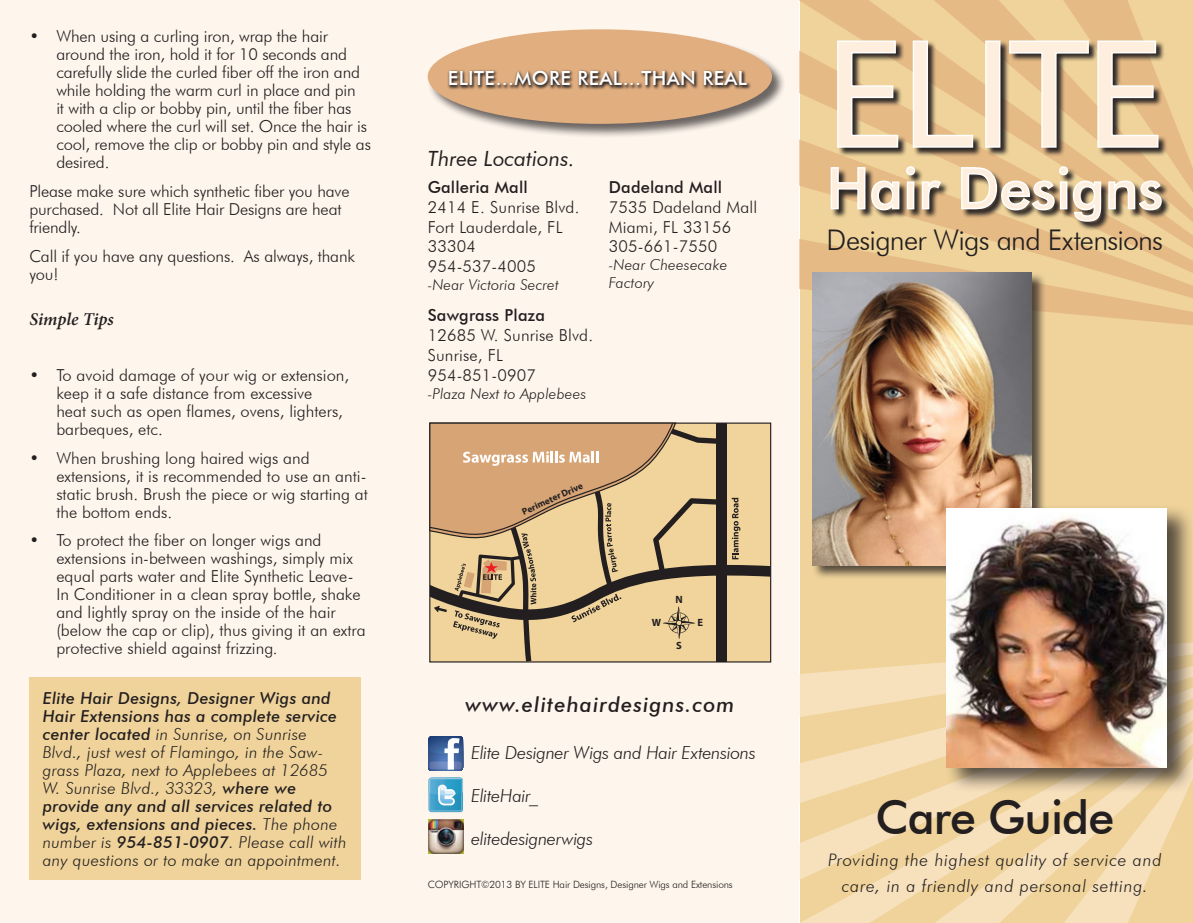
<style>
.page{position:relative;width:1193px;height:923px;background:#fff}
.page>*{position:absolute;margin:0;border:0;box-sizing:border-box;transform-origin:0 0}
.t1{font:156.75px "Myriad Pro";letter-spacing:-.01em;color:#feeedd}
.t2{font:500 57px "Futura BT";letter-spacing:.005em;color:#feeedd}
.t3{font:500 46.5px "Futura BT";letter-spacing:-.02em;color:#231f20}
.t4{font:300 28.5px "Futura BT";letter-spacing:-.03em;color:#231f20}
.t5{font:italic 500 21px "Futura BT";letter-spacing:.05em;color:#231f20}
.t6{font:italic 21px "Futura BT";color:#231f20}
.t7{font:500 19.5px "Futura BT";letter-spacing:.02em;color:#fff}
.t8{font:italic 300 18px "Futura BT";letter-spacing:-.02em;color:#231f20}
.t9{font:italic 600 18px "Minion Pro";color:#231f20}
.t10{font:italic 300 17.25px/25.5px "Futura BT";letter-spacing:.04em;color:#231f20;text-align:center}
.t11{font:300 16.5px/18px "Futura BT";color:#231f20}
.List_Paragraph{font:italic 300 16.5px/18px "Futura BT";letter-spacing:.015em;color:#231f20}
.t12{font:500 16.5px "Futura BT";letter-spacing:.01em;color:#231f20}
.t13{font:italic 300 15px/18px "Futura BT";letter-spacing:.01em;color:#231f20}
.t14{font:700 10.5px "Myriad Pro";color:#231f20}
.t15{font:300 10.05px "Futura BT";letter-spacing:-.01em;color:#231f20}
.t16{font:700 9.3px "Myriad Pro";color:#231f20}
.s1{font-weight:500}
</style>
<div class="page">
<div style="left:0;top:0;width:798px;height:923px;background:#fef5ec"></div>
<div style="left:800px;top:0;width:393px;height:923px;background:#efd39a"></div>
<svg style="left:799px;top:0;width:394px;height:239px"></svg>
<svg style="left:799px;top:239px;width:394px;height:86px"></svg>
<div style="left:831px;top:40px;width:340px;height:191px;background:#231f20;opacity:.95"></div>
<svg style="left:836px;top:40px;width:63px;height:108px"></svg>
<svg style="left:912px;top:40px;width:62px;height:108px"></svg>
<div style="left:985px;top:41px;width:15px;height:107px;border:2px solid #fff"></div>
<svg style="left:1008px;top:40px;width:81px;height:108px"></svg>
<svg style="left:1096px;top:40px;width:63px;height:108px;background:#a48f72"></svg>
<svg style="left:830px;top:165px;width:112px;height:46px"></svg>
<svg style="left:960px;top:165px;width:202px;height:57px"></svg>
<svg style="left:799px;top:727px;width:387px;height:196px"></svg>
<svg style="left:799px;top:662px;width:145px;height:55px"></svg>
<div style="left:427px;top:28px;width:359px;height:110px;background:#231f20;opacity:.75"></div>
<div style="left:428px;top:29px;width:344px;height:95px;background:#e1ae80;border-radius:50%"></div>
<svg style="left:448px;top:70px;width:303px;height:20px"></svg>
<svg style="left:428px;top:736px;width:35px;height:34px"></svg>
<img style="left:429px;top:761px;width:33px;height:8px">
<svg style="left:428px;top:795px;width:35px;height:17px"></svg>
<img style="left:428px;top:777px;width:35px;height:18px">
<img style="left:428px;top:819px;width:35px;height:34px">
<svg style="left:429px;top:422px;width:341px;height:239px;background:#cbae80"></svg>
<div style="left:811px;top:272px;width:235px;height:308px;background:#231f20;opacity:.75"></div>
<img style="left:812px;top:272px;width:220px;height:293px">
<div style="left:944px;top:503px;width:249px;height:290px;background:#231f20;opacity:.75"></div>
<img style="left:946px;top:508px;width:220px;height:259px">
<div style="left:29px;top:677px;width:332px;height:203px;background:#efd39a"></div>
<svg style="left:1189px;top:0;width:4px;height:3px"></svg>
<p class="t11" style="left:56px;top:27px;width:316px;text-indent:-27px">• When using a curling iron, wrap the hair around the iron, hold it for 10 seconds and carefully slide the curled fiber off the iron and while holding the warm curl in place and pin<br>it with a clip or bobby pin, until the fiber has cooled where the curl will set. Once the hair is cool, remove the clip or bobby pin and style as desired.</p>
<p class="t11" style="left:29px;top:182px;width:322px">Please make sure which synthetic fiber you have purchased. Not all Elite Hair Designs are heat friendly.</p>
<p class="t11" style="left:29px;top:246px;width:327px">Call if you have any questions. As always, thank you!</p>
<p class="t9" style="left:29px;top:306px;width:86px">Simple Tips</p>
<p class="t11" style="left:56px;top:366px;width:294px;text-indent:-27px">• To avoid damage of your wig or extension, keep it a safe distance from excessive<br>heat such as open flames, ovens, lighters, barbeques, etc.</p>
<p class="t11" style="left:56px;top:448px;width:313px;text-indent:-27px">• When brushing long haired wigs and extensions, it is recommended to use an anti&shy;static brush. Brush the piece or wig starting at the bottom ends.</p>
<p class="t11" style="left:56px;top:531px;width:311px;text-indent:-27px">• To protect the fiber on longer wigs and extensions in-between washings, simply mix equal parts water and Elite Synthetic Leave-In Conditioner in a clean spray bottle, shake and lightly spray on the inside of the hair (below the cap or clip), thus giving it an extra protective shield against frizzing.</p>
<p class="List_Paragraph" style="left:43px;top:688px;width:305px"><span class="s1">Elite Hair Designs, Designer Wigs and Hair Extensions has a complete service center located</span> in Sunrise, on Sunrise Blvd., just west of Flamingo, in the Saw&shy;grass Plaza, next to Applebees at 12685<br>W. Sunrise Blvd., 33323, <span class="s1">where we provide any and all services related to wigs, extensions and pieces.</span> The phone number is <span class="s1">954-851-0907</span>. Please call with any questions or to make an appointment.</p>
<p class="t7" style="left:448px;top:66px;width:300px">ELITE...MORE REAL...THAN REAL</p>
<p class="t6" style="left:428px;top:146px;width:149px">Three Locations.</p>
<p class="t12" style="left:428px;top:177px;width:102px">Galleria Mall</p>
<p class="t11" style="left:428px;top:197px;width:153px;line-height:19.8px">2414 E. Sunrise Blvd.<br>Fort Lauderdale, FL<br>33304<br>954-537-4005</p>
<p class="t13" style="left:428px;top:276px;width:133px">-Near Victoria Secret</p>
<p class="t12" style="left:428px;top:305px;width:119px">Sawgrass Plaza</p>
<p class="t11" style="left:428px;top:325px;width:167px;line-height:19.8px">12685 W. Sunrise Blvd.<br>Sunrise, FL<br>954-851-0907</p>
<p class="t13" style="left:428px;top:384px;width:160px">-Plaza Next to Applebees</p>
<p class="t12" style="left:609px;top:177px;width:115px">Dadeland Mall</p>
<p class="t11" style="left:609px;top:197px;width:150px;line-height:19.8px">7535 Dadeland Mall<br>Miami, FL 33156<br>305-661-7550</p>
<p class="t13" style="left:609px;top:256px;width:120px">-Near Cheesecake<br>Factory</p>
<p class="t16" style="left:520px;top:506px;width:67px;rotate:-24deg">Perimeter Drive</p>
<p class="t14" style="left:675px;top:593px;width:9px">N</p>
<p class="t14" style="left:676px;top:639px;width:7px">S</p>
<p class="t14" style="left:651px;top:615px;width:11px">W</p>
<p class="t14" style="left:697px;top:615px;width:7px">E</p>
<p class="t5" style="left:465px;top:691px;width:270px">www.elitehairdesigns.com</p>
<p class="t8" style="left:471px;top:741px;width:286px">Elite Designer Wigs and Hair Extensions</p>
<p class="t8" style="left:471px;top:784px;width:68px">EliteHair_</p>
<p class="t8" style="left:471px;top:828px;width:124px">elitedesignerwigs</p>
<p class="t15" style="left:428px;top:878px;width:307px">COPYRIGHT©2013 BY ELITE Hair Designs, Designer Wigs and Extensions</p>
<h1 class="t1" style="left:826px;top:-2px;width:339px">ELITE</h1>
<h2 class="t2" style="left:827px;top:154px;width:338px">Hair Designs</h2>
<h3 class="t4" style="left:826px;top:222px;width:338px">Designer Wigs and Extensions</h3>
<p class="t3" style="left:875px;top:789px;width:240px">Care Guide</p>
<p class="t10" style="left:828px;top:847px;width:335px">Providing the highest quality of service and care, in a friendly and personal setting.</p>
</div>
